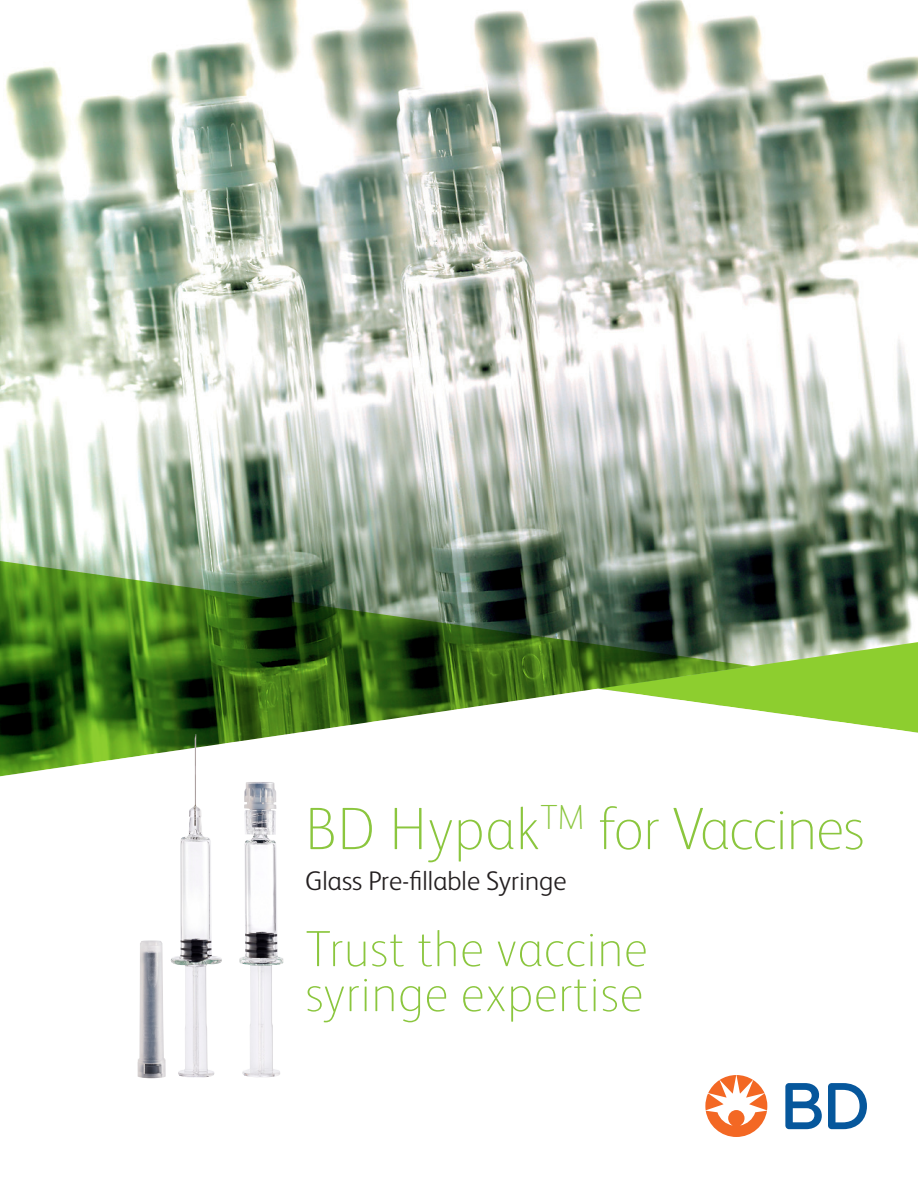
<style>
.page{position:relative;width:918px;height:1188px;background:#fff}
.page>*{position:absolute;margin:0;border:0;box-sizing:border-box;transform-origin:0 0}
.Headline_FS_Albert_T{font:100 60px "FS Albert";letter-spacing:-.02em;color:#8bc63e}
.Headline_FS_Albert_T-2{font:100 51px/45px "FS Albert";letter-spacing:.01em;color:#8bc63e}
.Headline_FS_Albert_T-3{font:300 27px "FS Albert";color:#231f20}
</style>
<div class="page">
<svg style="left:785px;top:1083px;width:82px;height:46px"></svg>
<svg style="left:705px;top:1075px;width:62px;height:62px"></svg>
<img style="left:0;top:0;width:918px;height:777px">
<img style="left:239px;top:782px;width:45px;height:295px">
<img style="left:137px;top:940px;width:29px;height:138px">
<img style="left:171px;top:734px;width:52px;height:344px">
<p class="Headline_FS_Albert_T" style="left:305px;top:795px;width:561px">BD Hypak<sup>TM</sup> for Vaccines</p>
<p class="Headline_FS_Albert_T-3" style="left:305px;top:865px;width:263px">Glass Pre-fillable Syringe</p>
<p class="Headline_FS_Albert_T-2" style="left:305px;top:926px;width:344px">Trust the vaccine syringe expertise</p>
</div>
